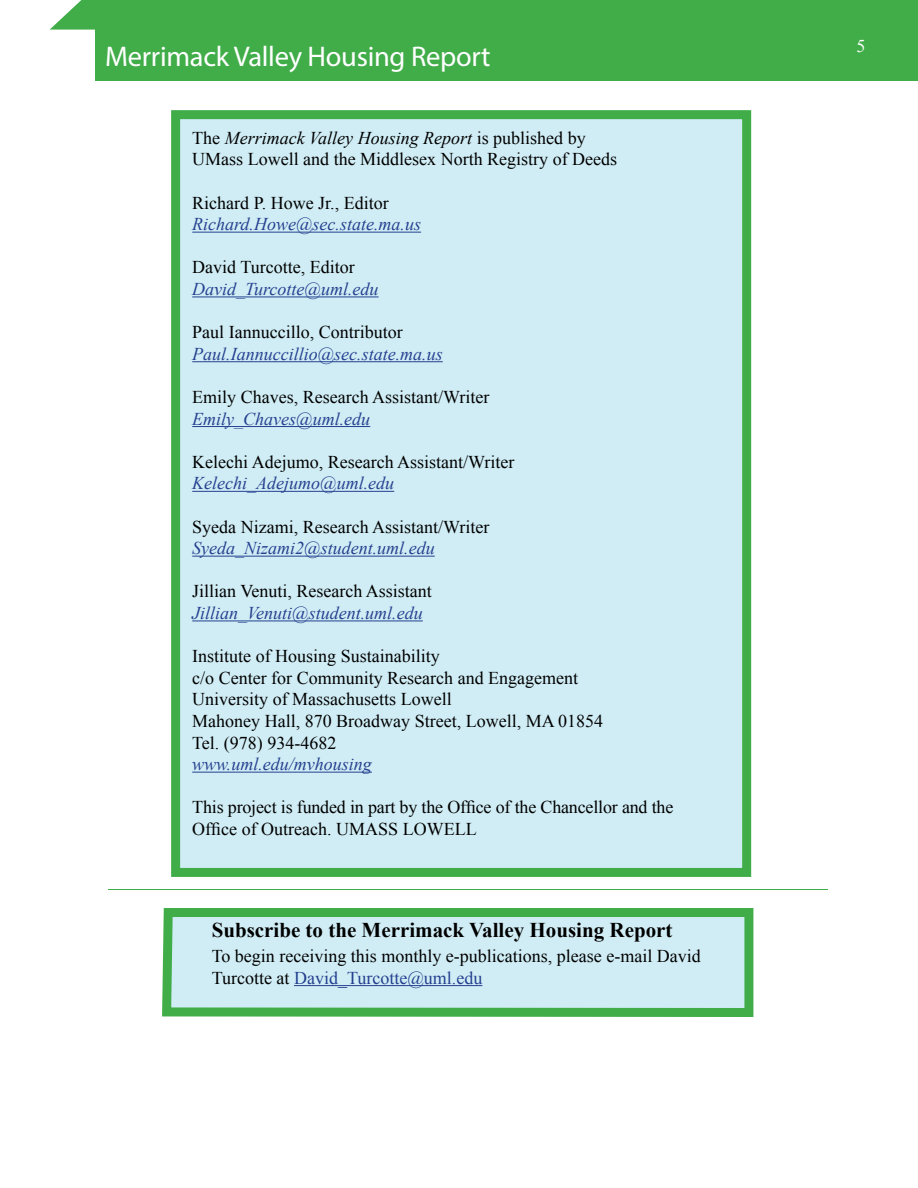
<style>
.page{position:relative;width:918px;height:1188px;background:#fff}
.page>*{position:absolute;margin:0;border:0;box-sizing:border-box;transform-origin:0 0}
.t1{font:28.5px "Myriad Pro";letter-spacing:-.01em;color:#fff}
.t2{font:700 21px "Times New Roman";color:#000}
.t3{font:18px/21.6px "Times New Roman";color:#000}
.t4{font:italic 18px "Times New Roman";color:#25408f}
.t5{font:18px "Times New Roman";color:#fff}
.s1{font-style:italic}
.s2{color:#25408f}
</style>
<div class="page">
<div style="left:171px;top:110px;width:580px;height:767px;background:#d0edf5;border:9px solid #41ad49"></div>
<hr style="left:192px;top:232px;width:229px;height:1px;background:#25408f">
<hr style="left:192px;top:296px;width:187px;height:1px;background:#25408f">
<hr style="left:192px;top:361px;width:251px;height:1px;background:#25408f">
<hr style="left:192px;top:426px;width:178px;height:1px;background:#25408f">
<hr style="left:192px;top:491px;width:202px;height:1px;background:#25408f">
<hr style="left:192px;top:556px;width:243px;height:1px;background:#25408f">
<hr style="left:192px;top:620px;width:231px;height:1px;background:#25408f">
<hr style="left:192px;top:772px;width:180px;height:1px;background:#25408f">
<div style="left:96px;top:0;width:822px;height:81px;background:#41ad49"></div>
<svg style="left:50px;top:0;width:46px;height:30px"></svg>
<svg style="left:162px;top:908px;width:592px;height:109px;background:#b8e2d7"></svg>
<hr style="left:294px;top:985px;width:188px;height:1px;background:#25408f">
<h1 class="t1" style="left:105px;top:39px;width:387px">Merrimack Valley Housing Report</h1>
<p class="t3" style="left:192px;top:127px;width:426px">The <span class="s1">Merrimack Valley Housing Report</span> is published by<br>UMass Lowell and the Middlesex North Registry of Deeds</p>
<p class="t3" style="left:192px;top:191px;width:198px">Richard P. Howe Jr., Editor</p>
<p class="t4" style="left:192px;top:212px;width:230px">Richard.Howe@sec.state.ma.us</p>
<p class="t3" style="left:192px;top:256px;width:164px">David Turcotte, Editor</p>
<p class="t4" style="left:192px;top:277px;width:188px">David_Turcotte@uml.edu</p>
<p class="t3" style="left:192px;top:321px;width:212px">Paul Iannuccillo, Contributor</p>
<p class="t4" style="left:192px;top:341px;width:252px">Paul.Iannuccillio@sec.state.ma.us</p>
<p class="t3" style="left:192px;top:386px;width:299px">Emily Chaves, Research Assistant/Writer</p>
<p class="t4" style="left:192px;top:406px;width:180px">Emily_Chaves@uml.edu</p>
<p class="t3" style="left:192px;top:451px;width:324px">Kelechi Adejumo, Research Assistant/Writer</p>
<p class="t4" style="left:192px;top:471px;width:204px">Kelechi_Adejumo@uml.edu</p>
<p class="t3" style="left:192px;top:515px;width:299px">Syeda Nizami, Research Assistant/Writer</p>
<p class="t4" style="left:192px;top:536px;width:244px">Syeda_Nizami2@student.uml.edu</p>
<p class="t3" style="left:192px;top:580px;width:241px">Jillian Venuti, Research Assistant</p>
<p class="t4" style="left:192px;top:601px;width:232px">Jillian_Venuti@student.uml.edu</p>
<p class="t3" style="left:192px;top:645px;width:412px">Institute of Housing Sustainability<br>c/o Center for Community Research and Engagement University of Massachusetts Lowell<br>Mahoney Hall, 870 Broadway Street, Lowell, MA 01854<br>Tel. (978) 934-4682</p>
<p class="t4" style="left:192px;top:752px;width:181px">www.uml.edu/mvhousing</p>
<p class="t3" style="left:192px;top:796px;width:483px">This project is funded in part by the Office of the Chancellor and the<br>Office of Outreach. UMASS LOWELL</p>
<p class="t2" style="left:212px;top:915px;width:462px">Subscribe to the Merrimack Valley Housing Report</p>
<p class="t3" style="left:212px;top:945px;width:491px">To begin receiving this monthly e-publications, please e-mail David<br>Turcotte at <span class="s2">David_Turcotte@uml.edu</span></p>
<p class="t5" style="left:856px;top:34px;width:10px">5</p>
</div>
